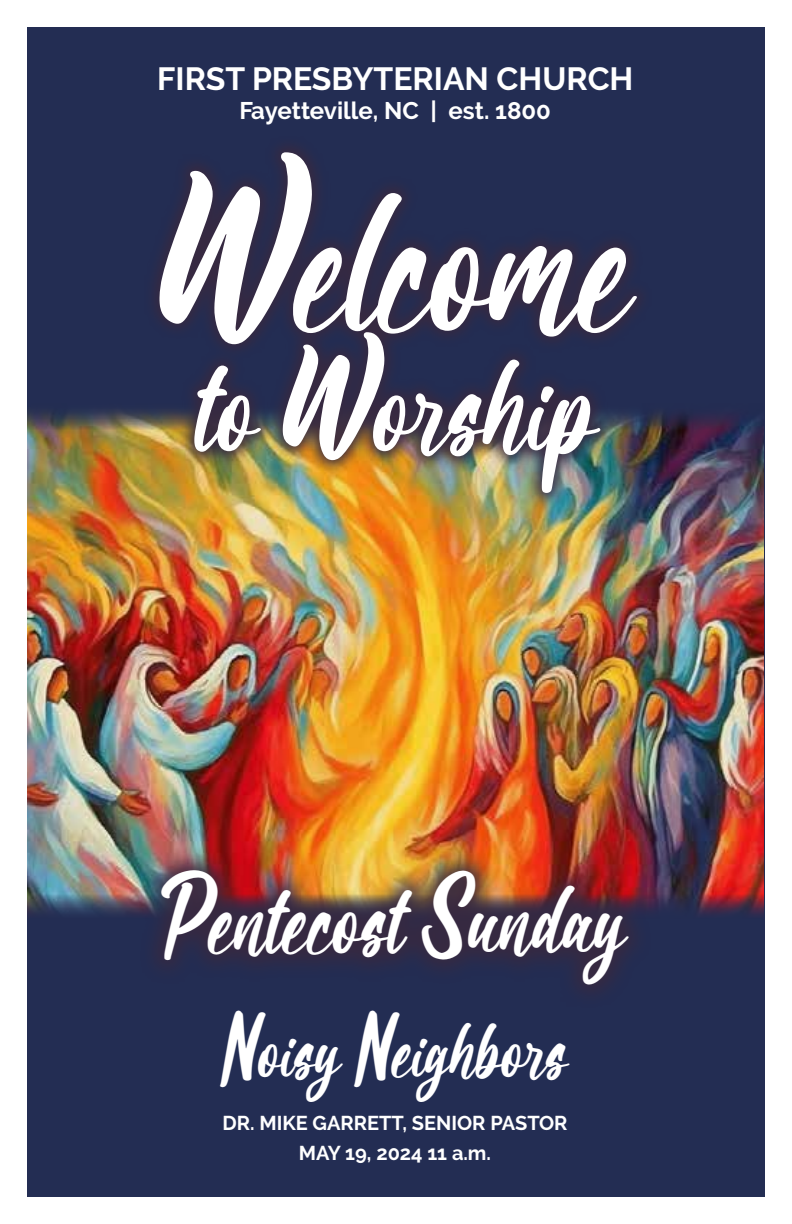
<style>
.page{position:relative;width:792px;height:1224px;background:#fff}
.page>*{position:absolute;margin:0;border:0;box-sizing:border-box;transform-origin:0 0}
.t1{font:81px "Creative Vibes";color:#fff}
.t2{font:54px "Creative Vibes";color:#fff}
.t3{font:40px "Creative Vibes";color:#fff}
.t4{font:700 32px "Raleway";color:#fff}
.t5{font:32px "Creative Vibes";color:#fff}
.t6{font:700 24px "Raleway";color:#fff}
.t7{font:700 20px/30px "Raleway";color:#fff;text-align:center}
</style>
<div class="page">
<div style="left:27px;top:27px;width:738px;height:1170px;background:#232d53"></div>
<img style="left:27px;top:409px;width:737px;height:506px">
<div style="left:143px;top:135px;width:510px;height:375px;background:#382940;opacity:.95"></div>
<div style="left:136px;top:845px;width:517px;height:165px;background:#382940;opacity:.95"></div>
<h3 class="t4" style="left:157px;top:61px;width:478px">FIRST PRESBYTERIAN CHURCH</h3>
<p class="t6" style="left:240px;top:97px;width:313px">Fayetteville, NC | est. 1800</p>
<h1 class="t1" style="left:161px;top:252px;width:471px">Welcome</h1>
<h2 class="t2" style="left:196px;top:399px;width:402px">to Worship</h2>
<h3 class="t3" style="left:163px;top:915px;width:464px">Pentecost Sunday</h3>
<h3 class="t5" style="left:223px;top:1046px;width:346px">Noisy Neighbors</h3>
<p class="t7" style="left:222px;top:1108px;width:347px">DR. MIKE GARRETT, SENIOR PASTOR<br>MAY 19, 2024 11 a.m.</p>
</div>
